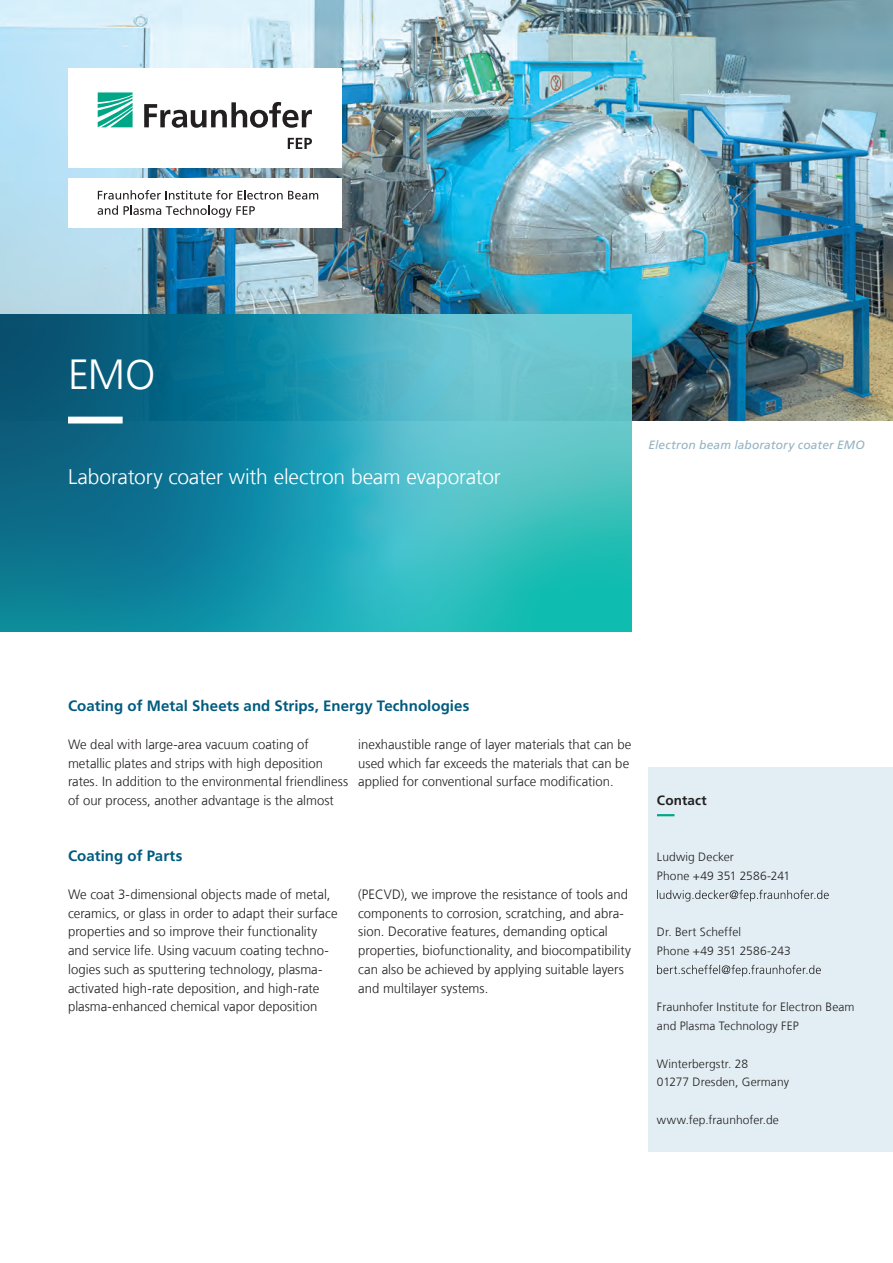
<style>
.page{position:relative;width:893px;height:1263px;background:#fff}
.page>*{position:absolute;margin:0;border:0;box-sizing:border-box;transform-origin:0 0}
.t1{font:300 42px "Frutiger LT Com";color:#fff}
.t2{font:300 21px "Frutiger LT Com";letter-spacing:-.01em;color:#fff}
.t3{font:700 15px "Frutiger LT Com";letter-spacing:.005em;color:#005b7f}
.t4{font:300 13.5px/18.8px "Frutiger LT Com";color:#231f20}
.t5{font:700 13.5px "Frutiger LT Com";letter-spacing:.01em;color:#231f20}
.t6{font:300 13.35px/18.8px "Frutiger LT Com";color:#231f20}
.t7{font:300 12px/18.8px "Frutiger LT Com";letter-spacing:.01em;color:#231f20}
.t8{font:italic 12px "Frutiger LT Com";letter-spacing:.015em;color:#93b3c3}
</style>
<div class="page">
<img style="left:0;top:0;width:893px;height:421px">
<div style="left:68px;top:68px;width:273px;height:99px;background:#fff"></div>
<div style="left:68px;top:178px;width:273px;height:50px;background:#fff"></div>
<svg style="left:98px;top:92px;width:35px;height:35px"></svg>
<svg style="left:144px;top:102px;width:168px;height:26px"></svg>
<svg style="left:98px;top:190px;width:220px;height:27px"></svg>
<svg style="left:288px;top:138px;width:24px;height:11px"></svg>
<svg style="left:0;top:314px;width:631px;height:317px;background:#299aac"></svg>
<svg style="left:68px;top:417px;width:538px;height:6px;background:#4baabc"></svg>
<div style="left:648px;top:768px;width:245px;height:384px;background:#e2eef4"></div>
<svg style="left:657px;top:814px;width:18px;height:2px"></svg>
<svg style="left:657px;top:890px;width:172px;height:11px"></svg>
<svg style="left:657px;top:965px;width:164px;height:11px"></svg>
<h1 class="t1" style="left:68px;top:350px;width:89px">EMO</h1>
<h2 class="t2" style="left:68px;top:464px;width:434px">Laboratory coater with electron beam evaporator</h2>
<p class="t8" style="left:648px;top:438px;width:218px">Electron beam laboratory coater EMO</p>
<p class="t3" style="left:68px;top:697px;width:403px">Coating of Metal Sheets and Strips, Energy Technologies</p>
<p class="t6" style="left:68px;top:735px;width:282px">We deal with large-area vacuum coating of metallic plates and strips with high deposition rates. In addition to the environmental friendliness of our process, another advantage is the almost</p>
<p class="t6" style="left:358px;top:735px;width:274px">inexhaustible range of layer materials that can be used which far exceeds the materials that can be applied for conventional surface modification.</p>
<p class="t3" style="left:68px;top:847px;width:116px">Coating of Parts</p>
<p class="t4" style="left:68px;top:885px;width:271px">We coat 3-dimensional objects made of metal, ceramics, or glass in order to adapt their surface properties and so improve their functionality and service life. Using vacuum coating techno&shy;logies such as sputtering technology, plasma&shy;activated high-rate deposition, and high-rate plasma-enhanced chemical vapor deposition</p>
<p class="t4" style="left:358px;top:885px;width:274px">(PECVD), we improve the resistance of tools and components to corrosion, scratching, and abra&shy;sion. Decorative features, demanding optical properties, biofunctionality, and biocompatibility can also be achieved by applying suitable layers and multilayer systems.</p>
<p class="t5" style="left:657px;top:792px;width:51px">Contact</p>
<p class="t7" style="left:657px;top:848px;width:135px">Ludwig Decker<br>Phone +49 351 2586-241</p>
<p class="t7" style="left:657px;top:923px;width:135px">Dr. Bert Scheffel<br>Phone +49 351 2586-243</p>
<p class="t7" style="left:657px;top:998px;width:199px">Fraunhofer Institute for Electron Beam and Plasma Technology FEP</p>
<p class="t7" style="left:657px;top:1054px;width:133px">Winterbergstr. 28<br>01277 Dresden, Germany</p>
<p class="t7" style="left:657px;top:1110px;width:123px">www.fep.fraunhofer.de</p>
</div>
